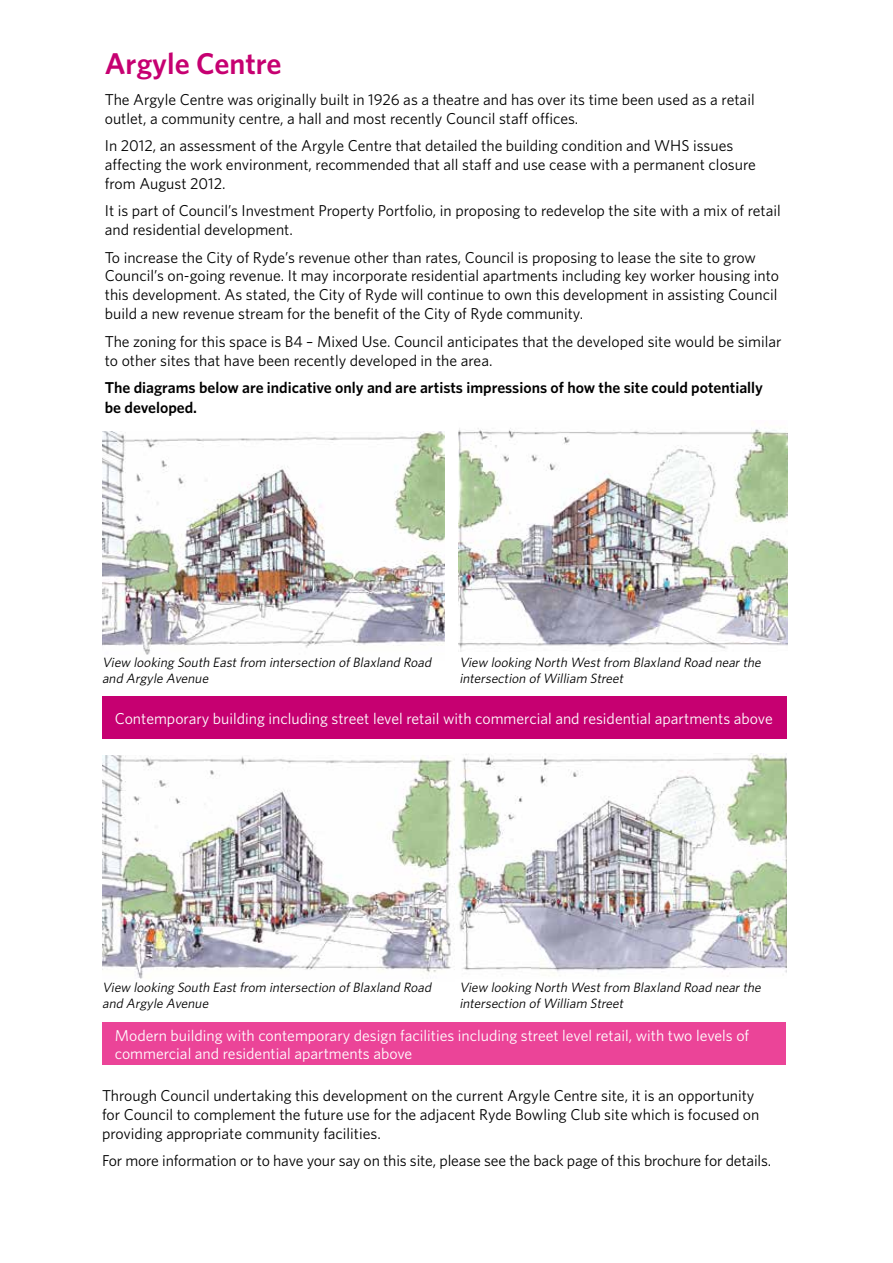
<style>
.page{position:relative;width:893px;height:1263px;background:#fff}
.page>*{position:absolute;margin:0;border:0;box-sizing:border-box;transform-origin:0 0}
.t1{font:600 30px "Whitney";color:#c60071}
.t2{font:15.75px/18.9px "Whitney";color:#000}
.t3{font:15.75px/18px "Whitney";color:#fff}
.t4{font:600 15.75px/19.8px "Whitney";color:#000}
.t5{font:italic 13.5px/16.2px "Whitney";color:#000}
</style>
<div class="page">
<img style="left:102px;top:432px;width:343px;height:223px">
<img style="left:459px;top:428px;width:329px;height:223px">
<img style="left:454px;top:754px;width:333px;height:219px">
<img style="left:102px;top:755px;width:351px;height:224px">
<div style="left:102px;top:696px;width:685px;height:42px;background:#c60071"></div>
<div style="left:102px;top:1022px;width:683px;height:42px;background:#eb4498"></div>
<h1 class="t1" style="left:105px;top:44px;width:178px">Argyle Centre</h1>
<p class="t2" style="left:105px;top:89px;width:651px">The Argyle Centre was originally built in 1926 as a theatre and has over its time been used as a retail outlet, a community centre, a hall and most recently Council staff offices.</p>
<p class="t2" style="left:105px;top:136px;width:653px">In 2012, an assessment of the Argyle Centre that detailed the building condition and WHS issues affecting the work environment, recommended that all staff and use cease with a permanent closure from August 2012.</p>
<p class="t2" style="left:105px;top:201px;width:677px">It is part of Council’s Investment Property Portfolio, in proposing to redevelop the site with a mix of retail and residential development.</p>
<p class="t2" style="left:105px;top:247px;width:676px">To increase the City of Ryde’s revenue other than rates, Council is proposing to lease the site to grow Council’s on-going revenue. It may incorporate residential apartments including key worker housing into this development. As stated, the City of Ryde will continue to own this development in assisting Council build a new revenue stream for the benefit of the City of Ryde community.</p>
<p class="t2" style="left:105px;top:331px;width:678px">The zoning for this space is B4 – Mixed Use. Council anticipates that the developed site would be similar to other sites that have been recently developed in the area.</p>
<p class="t4" style="left:105px;top:377px;width:660px">The diagrams below are indicative only and are artists impressions of how the site could potentially be developed.</p>
<p class="t5" style="left:102px;top:654px;width:334px">View looking South Eastfrom intersection ofBlaxland Road and Argyle Avenue</p>
<p class="t5" style="left:459px;top:654px;width:306px">View looking North Westfrom Blaxland Road nearthe intersection ofWilliam Street</p>
<p class="t3" style="left:115px;top:709px;width:659px">Contemporary building including street level retail with commercial and residential apartments above</p>
<p class="t5" style="left:102px;top:979px;width:334px">View looking South Eastfrom intersection ofBlaxland Road and Argyle Avenue</p>
<p class="t5" style="left:459px;top:979px;width:306px">View looking North Westfrom Blaxland Road nearthe intersection ofWilliam Street</p>
<p class="t3" style="left:115px;top:1026px;width:636px">Modern building with contemporary design facilities including street level retail, with two levels of commercial and residential apartments above</p>
<p class="t2" style="left:102px;top:1086px;width:659px">Through Council undertaking this development on the current Argyle Centre site, it is an opportunity for Council to complement the future use for the adjacent Ryde Bowling Club site which is focused on providing appropriate community facilities.</p>
<p class="t2" style="left:102px;top:1151px;width:671px">For more information or to have your say on this site, please see the back page of this brochure for details.</p>
</div>
